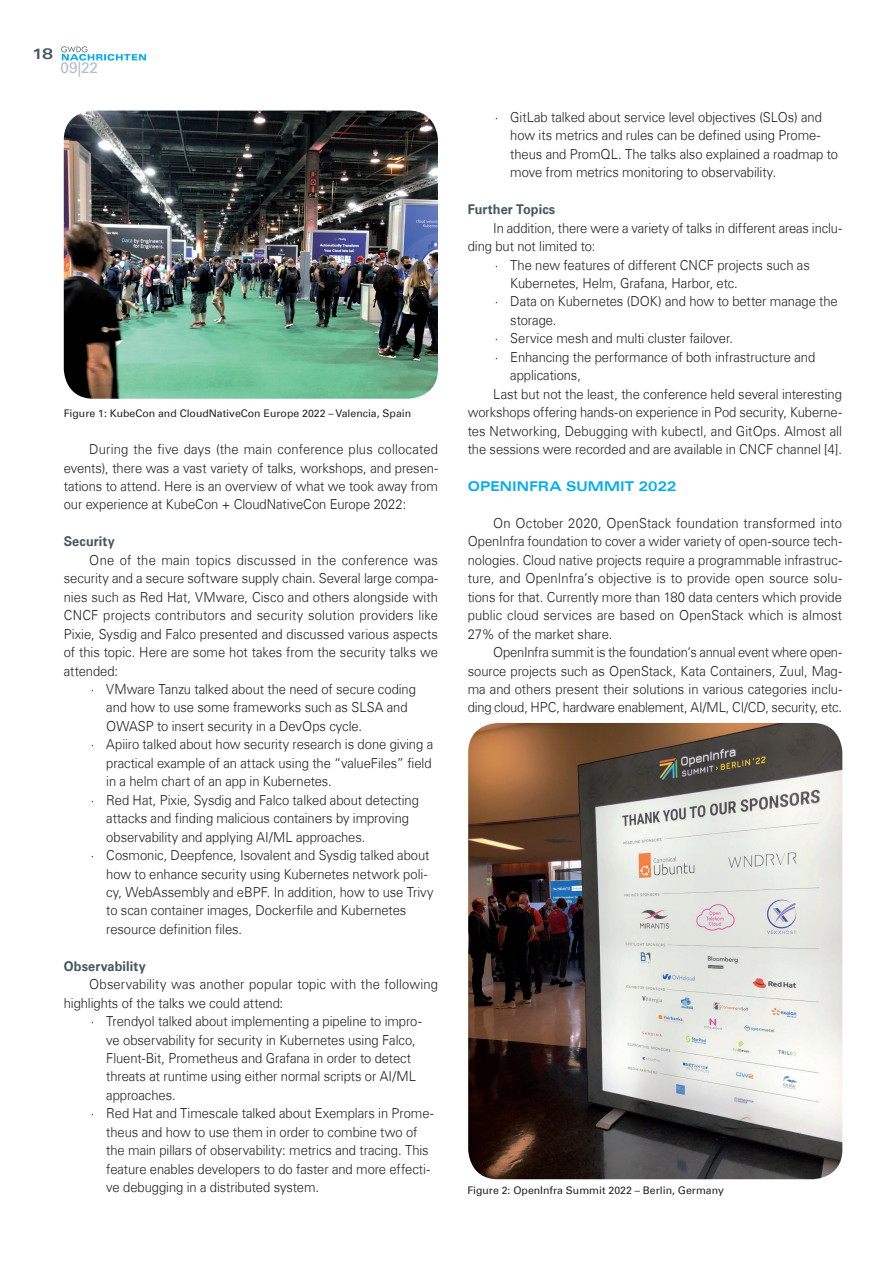
<style>
.page{position:relative;width:893px;height:1263px;background:#fff}
.page>*{position:absolute;margin:0;border:0;box-sizing:border-box;transform-origin:0 0}
.t1{font:15.3px "Univers Com 55 Roman";color:#adbec7}
.t2{font:15px "Univers Com 63 Bold Ext";color:#455760}
.t3{font:300 13.8px/18.5px "Univers Com 45";letter-spacing:-.005em;color:#231f20;text-align:justify;scale:.94 1}
.t4{font:300 13.8px "Univers Com 45";letter-spacing:.015em;color:#231f20;scale:.94 1}
.t5{font:700 13.5px "Univers Com 65";letter-spacing:.01em;color:#455760;scale:.94 1}
.t6{font:13.5px "Univers Com 63 Bold Ext";letter-spacing:.005em;color:#00aeef;scale:.94 1}
.t7{font:10.5px "Univers Com 55 Roman";color:#231f20}
</style>
<div class="page">
<svg style="left:61px;top:46px;width:85px;height:15px"></svg>
<img style="left:468px;top:723px;width:374px;height:456px">
<img style="left:64px;top:111px;width:374px;height:288px">
<p class="t2" style="left:32px;top:45px;width:23px">18</p>
<p class="t1" style="left:61px;top:58px;width:39px">09|22</p>
<p class="t7" style="left:64px;top:407px;width:349px">Figure 1: KubeCon and CloudNativeCon Europe 2022 – Valencia, Spain</p>
<p class="t3" style="left:64px;top:440px;width:400px;text-indent:26px">During the five days (the main conference plus collocated events), there was a vast variety of talks, workshops, and presen&shy;tations to attend. Here is an overview of what we took away from our experience at KubeCon + CloudNativeCon Europe 2022:</p>
<p class="t5" style="left:64px;top:533px;width:56px">Security</p>
<p class="t4" style="left:89px;top:551px;width:372px">One of the main topics discussed in the conference was</p>
<p class="t3" style="left:64px;top:569px;width:400px">security and a secure software supply chain. Several large compa-</p>
<p class="t3" style="left:64px;top:588px;width:400px">nies such as Red Hat, VMware, Cisco and others alongside with</p>
<p class="t3" style="left:64px;top:606px;width:400px">CNCF projects contributors and security solution providers like</p>
<p class="t3" style="left:64px;top:624px;width:400px">Pixie, Sysdig and Falco presented and discussed various aspects</p>
<p class="t3" style="left:64px;top:643px;width:400px">of this topic. Here are some hot takes from the security talks we</p>
<p class="t3" style="left:64px;top:661px;width:59px">attended:</p>
<p class="t3" style="left:91px;top:680px;width:347px">· VMware Tanzu talked about the need of secure coding</p>
<p class="t3" style="left:106px;top:698px;width:322px">and how to use some frameworks such as SLSA and</p>
<p class="t3" style="left:106px;top:717px;width:274px">OWASP to insert security in a DevOps cycle.</p>
<p class="t3" style="left:91px;top:735px;width:366px">· Apiiro talked about how security research is done giving a</p>
<p class="t3" style="left:106px;top:754px;width:347px">practical example of an attack using the “valueFiles” field</p>
<p class="t3" style="left:106px;top:772px;width:241px">in a helm chart of an app in Kubernetes.</p>
<p class="t3" style="left:91px;top:790px;width:351px">· Red Hat, Pixie, Sysdig and Falco talked about detecting</p>
<p class="t3" style="left:106px;top:809px;width:324px">attacks and finding malicious containers by improving</p>
<p class="t3" style="left:106px;top:827px;width:277px">observability and applying AI/ML approaches.</p>
<p class="t3" style="left:91px;top:846px;width:362px">· Cosmonic, Deepfence, Isovalent and Sysdig talked about</p>
<p class="t3" style="left:106px;top:864px;width:343px">how to enhance security using Kubernetes network poli-</p>
<p class="t3" style="left:106px;top:883px;width:350px">cy, WebAssembly and eBPF. In addition, how to use Trivy</p>
<p class="t3" style="left:106px;top:901px;width:321px">to scan container images, Dockerfile and Kubernetes</p>
<p class="t3" style="left:106px;top:920px;width:146px">resource definition files.</p>
<p class="t5" style="left:64px;top:958px;width:89px">Observability</p>
<p class="t3" style="left:64px;top:975px;width:400px;text-indent:26px">Observability was another popular topic with the following highlights of the talks we could attend:</p>
<p class="t3" style="left:91px;top:1012px;width:353px">· Trendyol talked about implementing a pipeline to impro-</p>
<p class="t3" style="left:106px;top:1030px;width:331px">ve observability for security in Kubernetes using Falco,</p>
<p class="t3" style="left:106px;top:1049px;width:326px">Fluent-Bit, Prometheus and Grafana in order to detect</p>
<p class="t3" style="left:106px;top:1067px;width:331px">threats at runtime using either normal scripts or AI/ML</p>
<p class="t3" style="left:106px;top:1086px;width:75px">approaches.</p>
<p class="t3" style="left:91px;top:1104px;width:366px">· Red Hat and Timescale talked about Exemplars in Prome-</p>
<p class="t3" style="left:106px;top:1123px;width:332px">theus and how to use them in order to combine two of</p>
<p class="t3" style="left:106px;top:1141px;width:344px">the main pillars of observability: metrics and tracing. This</p>
<p class="t3" style="left:106px;top:1159px;width:346px">feature enables developers to do faster and more effecti-</p>
<p class="t3" style="left:106px;top:1178px;width:228px">ve debugging in a distributed system.</p>
<p class="t3" style="left:510px;top:108px;width:350px;text-align:left;text-indent:-16px">· GitLab talked about service level objectives (SLOs) and how its metrics and rules can be defined using Prome&shy;theus and PromQL. The talks also explained a roadmap to move from metrics monitoring to observability.</p>
<p class="t5" style="left:468px;top:201px;width:95px">Further Topics</p>
<p class="t3" style="left:493px;top:219px;width:372px">In addition, there were a variety of talks in different areas inclu-</p>
<p class="t3" style="left:468px;top:237px;width:137px">ding but not limited to:</p>
<p class="t3" style="left:495px;top:255px;width:337px">· The new features of different CNCF projects such as</p>
<p class="t3" style="left:510px;top:274px;width:244px">Kubernetes, Helm, Grafana, Harbor, etc.</p>
<p class="t3" style="left:495px;top:292px;width:366px">· Data on Kubernetes (DOK) and how to better manage the</p>
<p class="t3" style="left:510px;top:311px;width:51px">storage.</p>
<p class="t3" style="left:495px;top:329px;width:255px">· Service mesh and multi cluster failover.</p>
<p class="t3" style="left:495px;top:348px;width:342px">· Enhancing the performance of both infrastructure and</p>
<p class="t3" style="left:510px;top:366px;width:77px">applications,</p>
<p class="t3" style="left:493px;top:385px;width:372px">Last but not the least, the conference held several interesting</p>
<p class="t3" style="left:468px;top:403px;width:400px">workshops offering hands-on experience in Pod security, Kuberne-</p>
<p class="t3" style="left:468px;top:421px;width:400px">tes Networking, Debugging with kubectl, and GitOps. Almost all</p>
<p class="t3" style="left:468px;top:440px;width:400px">the sessions were recorded and are available in CNCF channel [4].</p>
<p class="t6" style="left:468px;top:478px;width:224px">OPEN IN FRA SUMMIT 2022</p>
<p class="t3" style="left:468px;top:514px;width:400px;text-indent:26px">On October 2020, OpenStack foundation transformed into OpenInfra foundation to cover a wider variety of open-source tech&shy;nologies. Cloud native projects require a programmable infrastruc&shy;ture, and OpenInfra’s objective is to provide open source solu&shy;tions for that. Currently more than 180 data centers which provide public cloud services are based on OpenStack which is almost 27% of the market share.</p>
<p class="t3" style="left:468px;top:643px;width:400px;text-indent:26px">OpenInfra summit is the foundation‘s annual event where open&shy;source projects such as OpenStack, Kata Containers, Zuul, Mag&shy;ma and others present their solutions in various categories inclu&shy;ding cloud, HPC, hardware enablement, AI/ML, CI/CD, security, etc.</p>
<p class="t7" style="left:467px;top:1184px;width:258px">Figure 2: OpenInfra Summit 2022 – Berlin, Germany</p>
</div>
